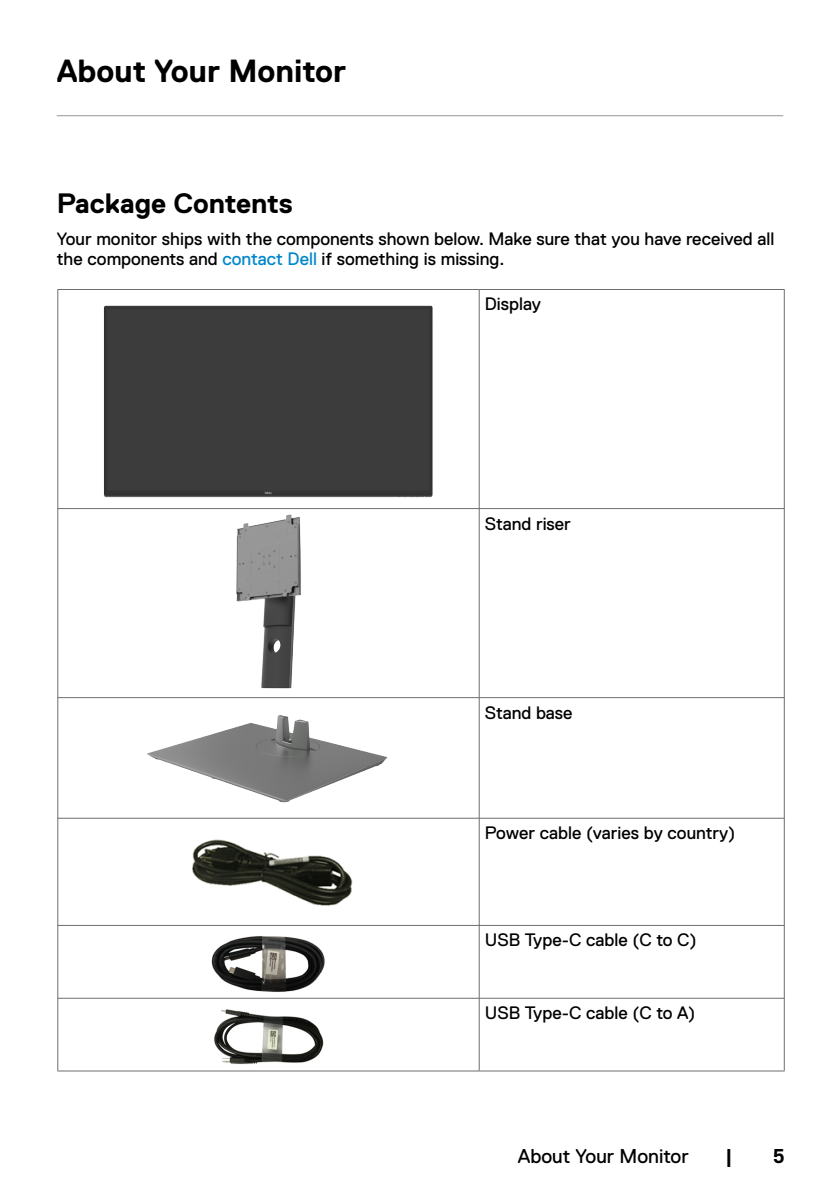
<style>
.page{position:relative;width:840px;height:1191px;background:#fff}
.page>*{position:absolute;margin:0;border:0;box-sizing:border-box;transform-origin:0 0}
.Head1{font:700 32px "Dell Replica";color:#000}
.Head2{font:700 28px "Dell Replica";color:#000}
.Page_No{font:20px "Dell Replica";color:#000}
.Page_No-2{font:700 20px "Dell Replica";color:#000}
.Paragraph{font:18px/20px "Dell Replica";color:#000}
.Table_Paragraph{font:18px "Dell Replica";color:#000}
.s1{color:#0087cb}
</style>
<div class="page">
<hr style="left:57px;top:115px;width:725px;height:1px;background:#939598">
<hr style="left:57px;top:289px;width:422px;height:1px;background:#6d6e71">
<hr style="left:57px;top:290px;width:1px;height:218px;background:#6d6e71">
<hr style="left:479px;top:289px;width:305px;height:1px;background:#6d6e71">
<hr style="left:478px;top:290px;width:1px;height:218px;background:#6d6e71">
<hr style="left:783px;top:290px;width:1px;height:218px;background:#6d6e71">
<hr style="left:57px;top:508px;width:422px;height:1px;background:#6d6e71">
<hr style="left:57px;top:508px;width:1px;height:189px;background:#6d6e71">
<hr style="left:478px;top:508px;width:306px;height:1px;background:#6d6e71">
<hr style="left:478px;top:509px;width:1px;height:188px;background:#6d6e71">
<hr style="left:783px;top:508px;width:1px;height:189px;background:#6d6e71">
<hr style="left:57px;top:697px;width:422px;height:1px;background:#6d6e71">
<hr style="left:57px;top:697px;width:1px;height:121px;background:#6d6e71">
<hr style="left:478px;top:697px;width:306px;height:1px;background:#6d6e71">
<hr style="left:478px;top:698px;width:1px;height:120px;background:#6d6e71">
<hr style="left:783px;top:697px;width:1px;height:121px;background:#6d6e71">
<hr style="left:57px;top:818px;width:422px;height:1px;background:#6d6e71">
<hr style="left:57px;top:818px;width:1px;height:107px;background:#6d6e71">
<hr style="left:478px;top:818px;width:306px;height:1px;background:#6d6e71">
<hr style="left:478px;top:818px;width:1px;height:107px;background:#6d6e71">
<hr style="left:783px;top:818px;width:1px;height:107px;background:#6d6e71">
<hr style="left:57px;top:925px;width:422px;height:1px;background:#6d6e71">
<hr style="left:57px;top:925px;width:1px;height:73px;background:#6d6e71">
<hr style="left:478px;top:925px;width:306px;height:1px;background:#6d6e71">
<hr style="left:478px;top:925px;width:1px;height:73px;background:#6d6e71">
<hr style="left:783px;top:925px;width:1px;height:73px;background:#6d6e71">
<hr style="left:57px;top:998px;width:422px;height:1px;background:#6d6e71">
<hr style="left:57px;top:998px;width:1px;height:72px;background:#6d6e71">
<hr style="left:478px;top:998px;width:306px;height:1px;background:#6d6e71">
<hr style="left:478px;top:998px;width:1px;height:72px;background:#6d6e71">
<hr style="left:783px;top:998px;width:1px;height:72px;background:#6d6e71">
<hr style="left:57px;top:1070px;width:422px;height:1px;background:#6d6e71">
<hr style="left:479px;top:1070px;width:305px;height:1px;background:#6d6e71">
<div style="left:104px;top:305px;width:329px;height:193px;background:#3c3c3c"></div>
<img style="left:236px;top:514px;width:65px;height:175px">
<img style="left:147px;top:715px;width:240px;height:88px">
<img style="left:192px;top:839px;width:161px;height:67px">
<img style="left:211px;top:936px;width:114px;height:56px">
<img style="left:214px;top:1009px;width:110px;height:55px">
<p class="Head1" style="left:57px;top:53px;width:291px">About Your Monitor</p>
<p class="Head2" style="left:57px;top:188px;width:237px">Package Contents</p>
<p class="Paragraph" style="left:57px;top:229px;width:718px">Your monitor ships with the components shown below. Make sure that you have received all the components and <span class="s1">contact Dell</span> if something is missing.</p>
<p class="Table_Paragraph" style="left:484px;top:294px;width:57px">Display</p>
<p class="Table_Paragraph" style="left:484px;top:513px;width:88px">Stand riser</p>
<p class="Table_Paragraph" style="left:484px;top:702px;width:89px">Stand base</p>
<p class="Table_Paragraph" style="left:484px;top:823px;width:252px">Power cable (varies by country)</p>
<p class="Paragraph" style="left:484px;top:930px;width:213px">USB Type-C cable (C to C)</p>
<p class="Paragraph" style="left:484px;top:1003px;width:212px">USB Type-C cable (C to A)</p>
<p class="Page_No" style="left:517px;top:1144px;width:172px">About Your Monitor</p>
<p class="Page_No-2" style="left:725px;top:1144px;width:9px">|</p>
<p class="Page_No-2" style="left:772px;top:1144px;width:13px">5</p>
</div>
